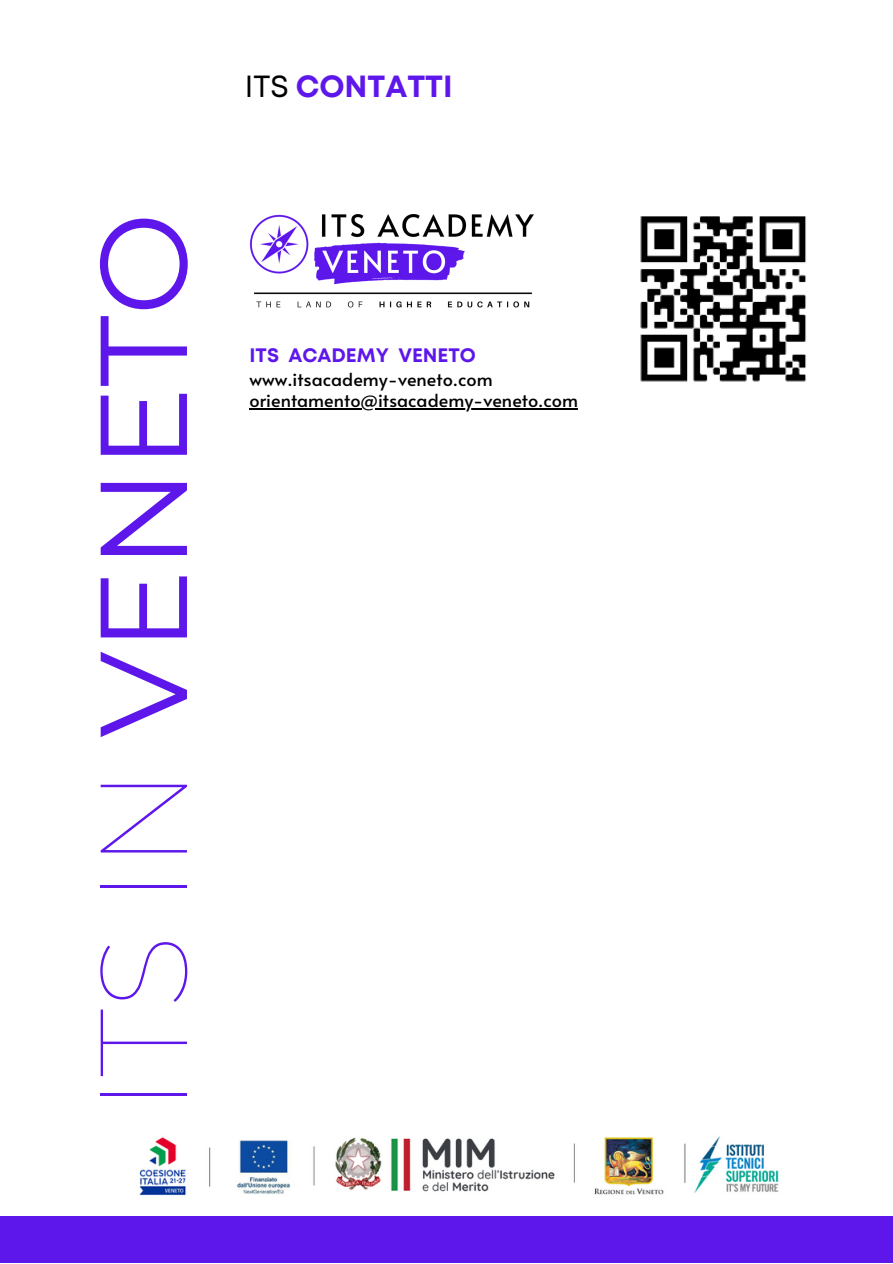
<style>
.page{position:relative;width:893px;height:1264px;background:#fff}
.page>*{position:absolute;margin:0;border:0;box-sizing:border-box;transform-origin:0 0}
.t1{font:123.15px "Montserrat";color:#5e17eb}
.t2{font:700 30.6px "Mont";color:#5e17eb}
.t3{font:700 19.5px "Mont";color:#5e17eb}
.t4{font:18px "Alata";color:#000}
.s1{font-weight:100}
.s2{font-weight:400;color:#000}
</style>
<div class="page">
<div style="left:0;top:1216px;width:892px;height:46px;background:#5e17eb"></div>
<img style="left:640px;top:216px;width:166px;height:166px">
<hr style="left:249px;top:408px;width:329px;height:1px;background:#000">
<img style="left:249px;top:214px;width:285px;height:94px">
<img style="left:139px;top:1136px;width:640px;height:60px">
<p class="t1" style="left:68px;top:1111px;width:901px;rotate:-90deg"><span class="s1">ITS IN</span> VENETO</p>
<p class="t2" style="left:245px;top:75px;width:209px"><span class="s2">ITS</span> CONTATTI</p>
<p class="t3" style="left:249px;top:348px;width:228px">ITS ACADEMY VENETO</p>
<p class="t4" style="left:249px;top:366px;width:245px">www.itsacademy-veneto.com</p>
<p class="t4" style="left:249px;top:387px;width:330px">orientamento@itsacademy-veneto.com</p>
</div>
